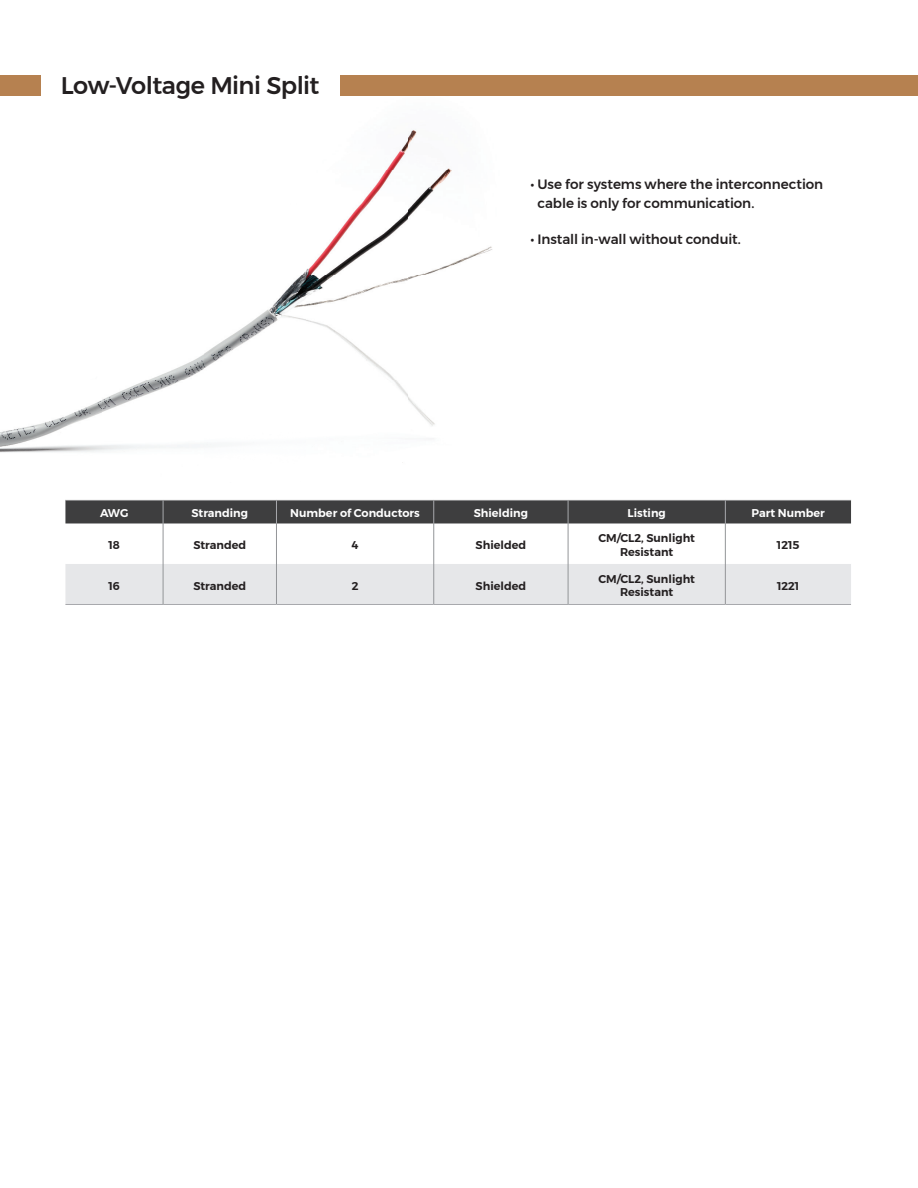
<style>
.page{position:relative;width:918px;height:1188px;background:#fff}
.page>*{position:absolute;margin:0;border:0;box-sizing:border-box;transform-origin:0 0}
.t1{font:500 24px "Montserrat";letter-spacing:-.025em;color:#231f20}
.t2{font:500 13.5px/19.5px "Montserrat";letter-spacing:-.005em;color:#231f20}
.t3{font:600 11.25px/13.5px "Montserrat";color:#231f20;text-align:center}
.t4{font:600 11.25px "Montserrat";color:#fff}
</style>
<div class="page">
<img style="left:0;top:75px;width:511px;height:388px">
<div style="left:340px;top:76px;width:578px;height:20px;background:#b68150"></div>
<div style="left:0;top:76px;width:40px;height:20px;background:#b68150"></div>
<div style="left:65px;top:564px;width:786px;height:40px;background:#e6e7e9"></div>
<div style="left:65px;top:500px;width:786px;height:23px;background:#3e3e3f"></div>
<hr style="left:163px;top:523px;width:1px;height:41px;background:#939598">
<hr style="left:276px;top:523px;width:1px;height:41px;background:#939598">
<hr style="left:433px;top:523px;width:1px;height:41px;background:#939598">
<hr style="left:163px;top:564px;width:1px;height:40px;background:#939598">
<hr style="left:276px;top:564px;width:1px;height:40px;background:#939598">
<hr style="left:433px;top:564px;width:1px;height:40px;background:#939598">
<hr style="left:568px;top:523px;width:1px;height:41px;background:#939598">
<hr style="left:725px;top:523px;width:1px;height:41px;background:#939598">
<hr style="left:568px;top:564px;width:1px;height:40px;background:#939598">
<hr style="left:725px;top:564px;width:1px;height:40px;background:#939598">
<hr style="left:65px;top:604px;width:98px;height:1px;background:#a8a9ad">
<hr style="left:163px;top:604px;width:113px;height:1px;background:#a8a9ad">
<hr style="left:276px;top:604px;width:158px;height:1px;background:#a8a9ad">
<hr style="left:434px;top:604px;width:134px;height:1px;background:#a8a9ad">
<hr style="left:568px;top:604px;width:157px;height:1px;background:#a8a9ad">
<hr style="left:725px;top:604px;width:126px;height:1px;background:#a8a9ad">
<h1 class="t1" style="left:61px;top:67px;width:260px">Low-Voltage Mini Split</h1>
<p class="t2" style="left:538px;top:174px;width:287px;text-indent:-7px">• Use for systems where the interconnection cable is only for communication.</p>
<p class="t2" style="left:531px;top:229px;width:212px">• Install in-wall without conduit.</p>
<p class="t4" style="left:100px;top:504px;width:30px">AWG</p>
<p class="t4" style="left:191px;top:504px;width:58px">Stranding</p>
<p class="t4" style="left:290px;top:504px;width:131px">Number of Conductors</p>
<p class="t4" style="left:474px;top:504px;width:56px">Shielding</p>
<p class="t4" style="left:628px;top:504px;width:40px">Listing</p>
<p class="t4" style="left:751px;top:504px;width:75px">Part Number</p>
<p class="t3" style="left:108px;top:538px;width:13px">18</p>
<p class="t3" style="left:193px;top:538px;width:54px">Stranded</p>
<p class="t3" style="left:352px;top:538px;width:8px">4</p>
<p class="t3" style="left:476px;top:538px;width:52px">Shielded</p>
<p class="t3" style="left:598px;top:532px;width:98px">CM/CL2, Sunlight<br>Resistant</p>
<p class="t3" style="left:777px;top:538px;width:24px">1215</p>
<p class="t3" style="left:108px;top:579px;width:13px">16</p>
<p class="t3" style="left:193px;top:579px;width:54px">Stranded</p>
<p class="t3" style="left:352px;top:579px;width:8px">2</p>
<p class="t3" style="left:476px;top:579px;width:52px">Shielded</p>
<p class="t3" style="left:598px;top:572px;width:98px">CM/CL2, Sunlight<br>Resistant</p>
<p class="t3" style="left:777px;top:579px;width:24px">1221</p>
</div>
